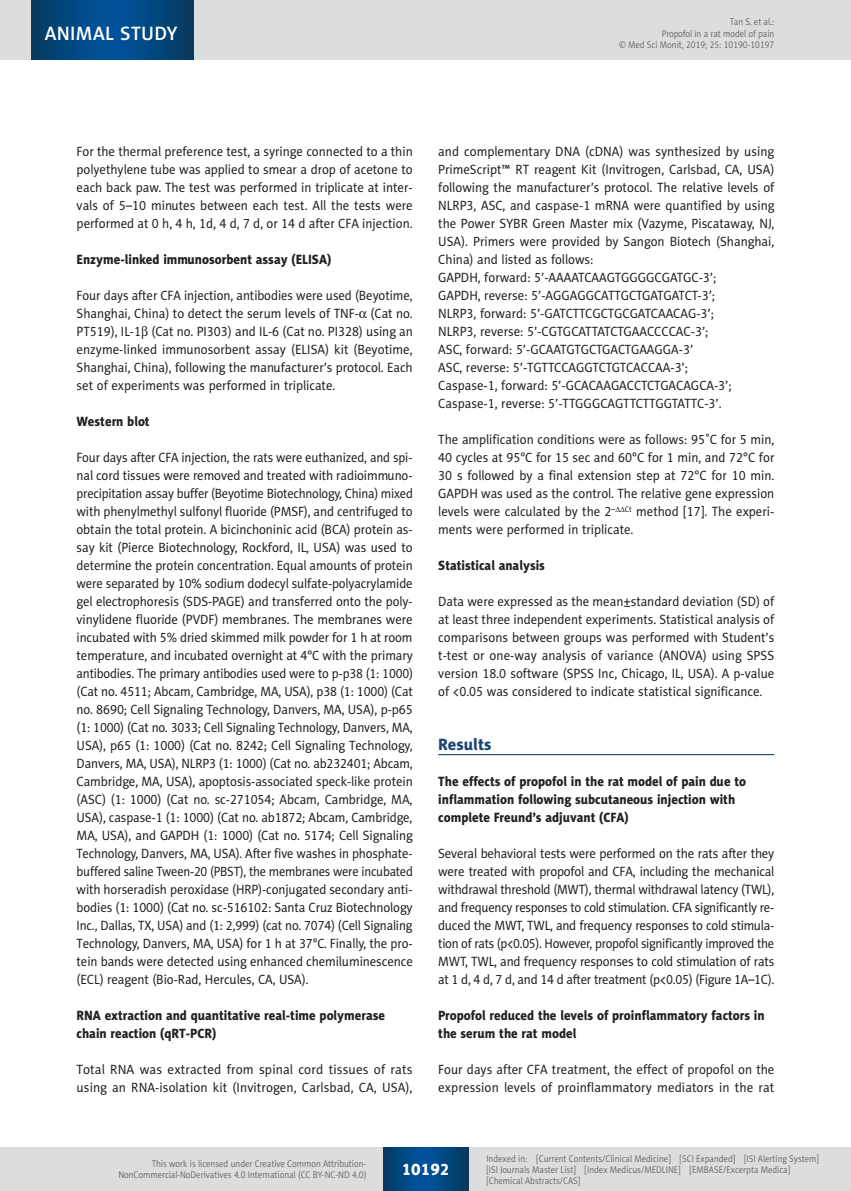
<style>
.page{position:relative;width:851px;height:1191px;background:#fff}
.page>*{position:absolute;margin:0;border:0;box-sizing:border-box;transform-origin:0 0}
.t1{font:19.5px "Naomi Sans EFN Medium";letter-spacing:.015em;color:#fff}
.MSM_Headline_1{font:16.5px "Naomi Sans EFN Heavy";color:#1a4574}
.t2{font:16.5px "Naomi Sans EFN Heavy";color:#fff}
.MSM_Body{font:13.5px/18px "Naomi Sans EFN";color:#231f20;text-align:justify;scale:.94 1}
.MSM_Body-2{font:13.5px/18px "Naomi Sans EFN";color:#231f20;text-align:justify;scale:.95 1}
.MSM_Body_no_before{font:13.5px "Naomi Sans EFN";color:#231f20;scale:.95 1}
.MSM_Headline_2{font:13.5px/18px "Naomi Sans EFN Heavy";color:#231f20;scale:.95 1}
.MSM_Body-3{font:13.5px/18px "Naomi Sans EFN";color:#231f20}
.MSM_pagina_sygnatura{font:9.75px/11.2px "Naomi Sans EFN Light";color:#57585a;scale:.9 1}
.MSM_pagina_zywa{font:9.75px/11.2px "Naomi Sans EFN Light";color:#57585a;text-align:right;scale:.9 1}
.s1{font-family:"Standard Sym L"}
</style>
<div class="page">
<hr style="left:438px;top:754px;width:336px;height:1px;background:#00295c">
<div style="left:0;top:1148px;width:850px;height:43px;background:#dcdddf"></div>
<svg style="left:383px;top:1147px;width:85px;height:43px;background:#02477e"></svg>
<div style="left:0;top:0;width:850px;height:60px;background:#dcdddf"></div>
<hr style="left:850px;top:0;width:1px;height:60px;background:#dcdddf">
<svg style="left:32px;top:0;width:161px;height:60px;background:#02477f"></svg>
<h1 class="t1" style="left:45px;top:22px;width:134px">ANIMAL STUDY</h1>
<p class="MSM_pagina_zywa" style="left:661px;top:16px;width:126px">Tan S. et al.:<br>Propofol in a rat model of pain</p>
<p class="MSM_pagina_sygnatura" style="left:619px;top:39px;width:174px">© Med Sci Monit, 2019; 25: 10190-10197</p>
<p class="MSM_Body-2" style="left:77px;top:142px;width:355px">For the thermal preference test, a syringe connected to a thin polyethylene tube was applied to smear a drop of acetone to each back paw. The test was performed in triplicate at inter&shy;vals of 5–10 minutes between each test. All the tests were performed at 0 h, 4 h, 1d, 4 d, 7 d, or 14 d after CFA injection.</p>
<p class="MSM_Headline_2" style="left:77px;top:250px;width:269px">Enzyme-linked immunosorbent assay (ELISA)</p>
<p class="MSM_Body" style="left:77px;top:286px;width:359px">Four days after CFA injection, antibodies were used (Beyotime, Shanghai, China) to detect the serum levels of TNF-<span class="s1">a</span> (Cat no.<br>PT519), IL-1<span class="s1">b</span> (Cat no. PI303) and IL-6 (Cat no. PI328) using an enzyme-linked immunosorbent assay (ELISA) kit (Beyotime, Shanghai, China), following the manufacturer’s protocol. Each set of experiments was performed in triplicate.</p>
<p class="MSM_Headline_2" style="left:77px;top:412px;width:78px">Western blot</p>
<p class="MSM_Body" style="left:77px;top:448px;width:359px">Four days after CFA injection, the rats were euthanized, and spi&shy;nal cord tissues were removed and treated with radioimmuno&shy;precipitation assay buffer (Beyotime Biotechnology, China) mixed with phenylmethyl sulfonyl fluoride (PMSF), and centrifuged to obtain the total protein. A bicinchoninic acid (BCA) protein as&shy;say kit (Pierce Biotechnology, Rockford, IL, USA) was used to determine the protein concentration. Equal amounts of protein were separated by 10% sodium dodecyl sulfate-polyacrylamide gel electrophoresis (SDS-PAGE) and transferred onto the poly&shy;vinylidene fluoride (PVDF) membranes. The membranes were incubated with 5% dried skimmed milk powder for 1 h at room temperature, and incubated overnight at 4°C with the primary antibodies. The primary antibodies used were to p-p38 (1: 1000) (Cat no. 4511; Abcam, Cambridge, MA, USA), p38 (1: 1000) (Cat no. 8690; Cell Signaling Technology, Danvers, MA, USA), p-p65 (1: 1000) (Cat no. 3033; Cell Signaling Technology, Danvers, MA, USA), p65 (1: 1000) (Cat no. 8242; Cell Signaling Technology, Danvers, MA, USA), NLRP3 (1: 1000) (Cat no. ab232401; Abcam, Cambridge, MA, USA), apoptosis-associated speck-like protein (ASC) (1: 1000) (Cat no. sc-271054; Abcam, Cambridge, MA, USA), caspase-1 (1: 1000) (Cat no. ab1872; Abcam, Cambridge, MA, USA), and GAPDH (1: 1000) (Cat no. 5174; Cell Signaling Technology, Danvers, MA, USA). After five washes in phosphate&shy;buffered saline Tween-20 (PBST), the membranes were incubated with horseradish peroxidase (HRP)-conjugated secondary anti&shy;bodies (1: 1000) (Cat no. sc-516102: Santa Cruz Biotechnology Inc., Dallas, TX, USA) and (1: 2,999) (cat no. 7074) (Cell Signaling Technology, Danvers, MA, USA) for 1 h at 37°C. Finally, the pro&shy;tein bands were detected using enhanced chemiluminescence (ECL) reagent (Bio-Rad, Hercules, CA, USA).</p>
<p class="MSM_Headline_2" style="left:77px;top:1006px;width:326px">RNA extraction and quantitative real-time polymerase chain reaction (qRT-PCR)</p>
<p class="MSM_Body-3" style="left:77px;top:1060px;width:337px">Total RNA was extracted from spinal cord tissues of rats using an RNA-isolation kit (Invitrogen, Carlsbad, CA, USA),</p>
<p class="MSM_Body-2" style="left:438px;top:142px;width:355px">and complementary DNA (cDNA) was synthesized by using PrimeScript™ RT reagent Kit (Invitrogen, Carlsbad, CA, USA) following the manufacturer’s protocol. The relative levels of NLRP3, ASC, and caspase-1 mRNA were quantified by using the Power SYBR Green Master mix (Vazyme, Piscataway, NJ, USA). Primers were provided by Sangon Biotech (Shanghai, China) and listed as follows:</p>
<p class="MSM_Body_no_before" style="left:438px;top:269px;width:294px">GAPDH, forward: 5’-AAAATCAAGTGGGGCGATGC-3’;</p>
<p class="MSM_Body_no_before" style="left:438px;top:287px;width:293px">GAPDH, reverse: 5’-AGGAGGCATTGCTGATGATCT-3’;</p>
<p class="MSM_Body_no_before" style="left:438px;top:305px;width:292px">NLRP3, forward: 5’-GATCTTCGCTGCGATCAACAG-3’;</p>
<p class="MSM_Body_no_before" style="left:438px;top:323px;width:286px">NLRP3, reverse: 5’-CGTGCATTATCTGAACCCCAC-3’;</p>
<p class="MSM_Body_no_before" style="left:438px;top:341px;width:270px">ASC, forward: 5’-GCAATGTGCTGACTGAAGGA-3’</p>
<p class="MSM_Body_no_before" style="left:438px;top:359px;width:264px">ASC, reverse: 5’-TGTTCCAGGTCTGTCACCAA-3’;</p>
<p class="MSM_Body_no_before" style="left:438px;top:377px;width:310px">Caspase-1, forward: 5’-GCACAAGACCTCTGACAGCA-3’;</p>
<p class="MSM_Body_no_before" style="left:438px;top:395px;width:300px">Caspase-1, reverse: 5’-TTGGGCAGTTCTTGGTATTC-3’.</p>
<p class="MSM_Body-2" style="left:438px;top:430px;width:355px">The amplification conditions were as follows: 95˚C for 5 min, 40 cycles at 95°C for 15 sec and 60°C for 1 min, and 72°C for 30 s followed by a final extension step at 72°C for 10 min.<br>GAPDH was used as the control. The relative gene expression levels were calculated by the 2<sup>–</sup><sup>DD</sup><sup>Ct</sup> method [17]. The experi&shy;ments were performed in triplicate.</p>
<p class="MSM_Headline_2" style="left:438px;top:556px;width:114px">Statistical analysis</p>
<p class="MSM_Body-2" style="left:438px;top:592px;width:355px">Data were expressed as the mean±standard deviation (SD) of at least three independent experiments. Statistical analysis of comparisons between groups was performed with Student’s t-test or one-way analysis of variance (ANOVA) using SPSS version 18.0 software (SPSS Inc, Chicago, IL, USA). A p-value of &lt;0.05 was considered to indicate statistical significance.</p>
<p class="MSM_Headline_1" style="left:438px;top:734px;width:55px">Results</p>
<p class="MSM_Headline_2" style="left:438px;top:772px;width:325px">The effects of propofol in the rat model of pain due to inflammation following subcutaneous injection with complete Freund’s adjuvant (CFA)</p>
<p class="MSM_Body-2" style="left:438px;top:844px;width:355px">Several behavioral tests were performed on the rats after they were treated with propofol and CFA, including the mechanical withdrawal threshold (MWT), thermal withdrawal latency (TWL), and frequency responses to cold stimulation. CFA significantly re&shy;duced the MWT, TWL, and frequency responses to cold stimula&shy;tion of rats (p&lt;0.05). However, propofol significantly improved the MWT, TWL, and frequency responses to cold stimulation of rats at 1 d, 4 d, 7 d, and 14 d after treatment (p&lt;0.05) (Figure 1A–1C).</p>
<p class="MSM_Headline_2" style="left:438px;top:1006px;width:345px">Propofol reduced the levels of proinflammatory factors in the serum the rat model</p>
<p class="MSM_Body-2" style="left:438px;top:1060px;width:355px">Four days after CFA treatment, the effect of propofol on the expression levels of proinflammatory mediators in the rat</p>
<p class="MSM_pagina_sygnatura" style="left:118px;top:1158px;width:277px;text-align:right">This work is licensed under Creative Common Attribution-<br>NonCommercial-NoDerivatives 4.0 International (CC BY-NC-ND 4.0)</p>
<p class="t2" style="left:401px;top:1159px;width:49px">10192</p>
<p class="MSM_pagina_sygnatura" style="left:486px;top:1152px;width:371px">Indexed in: [Current Contents/Clinical Medicine] [SCI Expanded] [ISI Alerting System] [ISI Journals Master List] [Index Medicus/MEDLINE] [EMBASE/Excerpta Medica] [Chemical Abstracts/CAS]</p>
</div>
